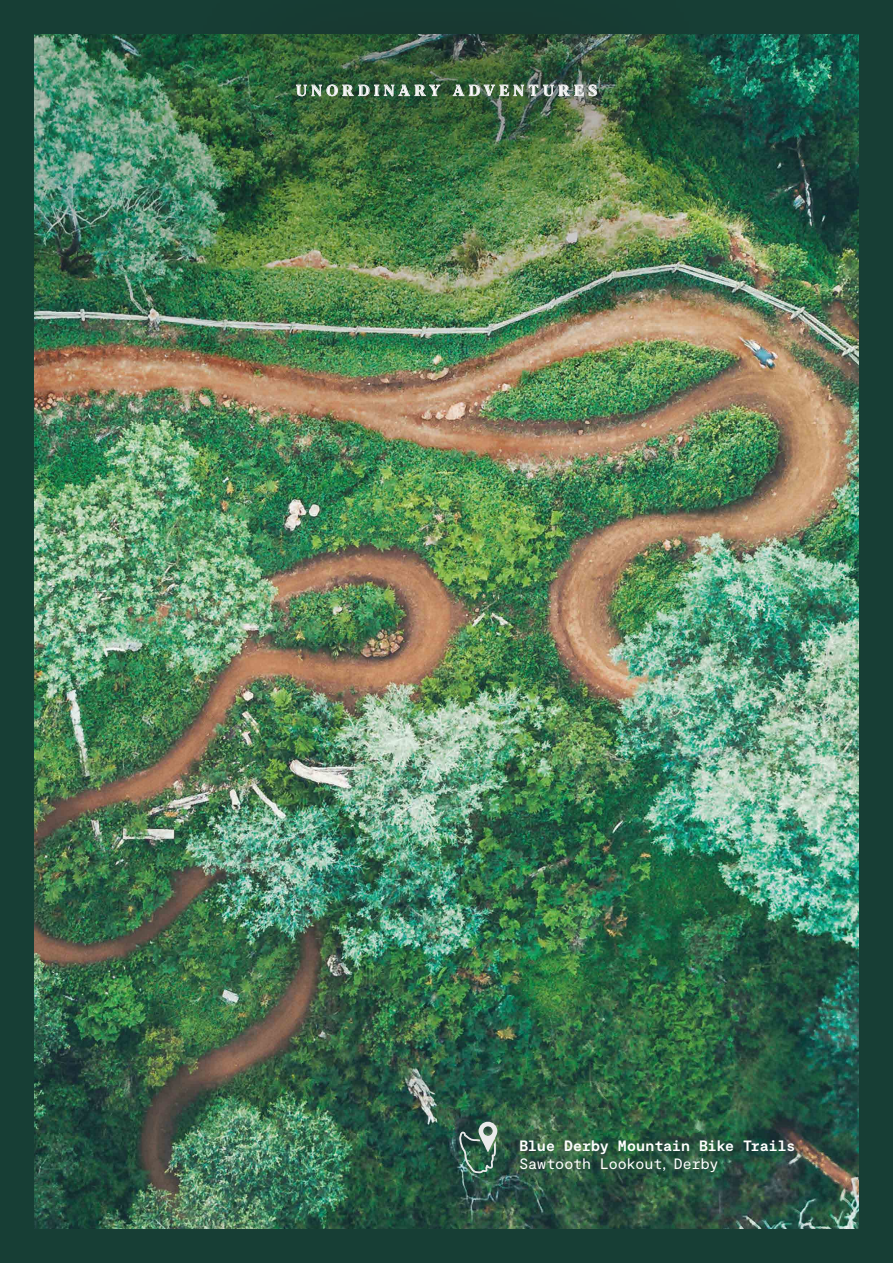
<style>
.page{position:relative;width:893px;height:1263px;background:#173e35}
.page>*{position:absolute;margin:0;border:0;box-sizing:border-box;transform-origin:0 0}
.t1{font:15px "Moderat Mono Bold";letter-spacing:-.01em;color:#fff}
.t2{font:15px "Moderat Mono Regular";letter-spacing:-.01em;color:#fff}
.t3{font:700 15px "Blacker Display";letter-spacing:.315em;color:#fff}
</style>
<div class="page">
<img style="left:34px;top:34px;width:825px;height:1195px">
<img style="left:187px;top:34px;width:519px;height:179px">
<svg style="left:296px;top:85px;width:144px;height:11px"></svg>
<svg style="left:453px;top:85px;width:144px;height:11px"></svg>
<svg style="left:459px;top:1122px;width:38px;height:51px"></svg>
<p class="t3" style="left:296px;top:81px;width:302px">UNORDINARY ADVENTURES</p>
<p class="t1" style="left:519px;top:1137px;width:278px">Blue Derby Mountain Bike Trails</p>
<p class="t2" style="left:519px;top:1155px;width:201px">Sawtooth Lookout, Derby</p>
</div>
